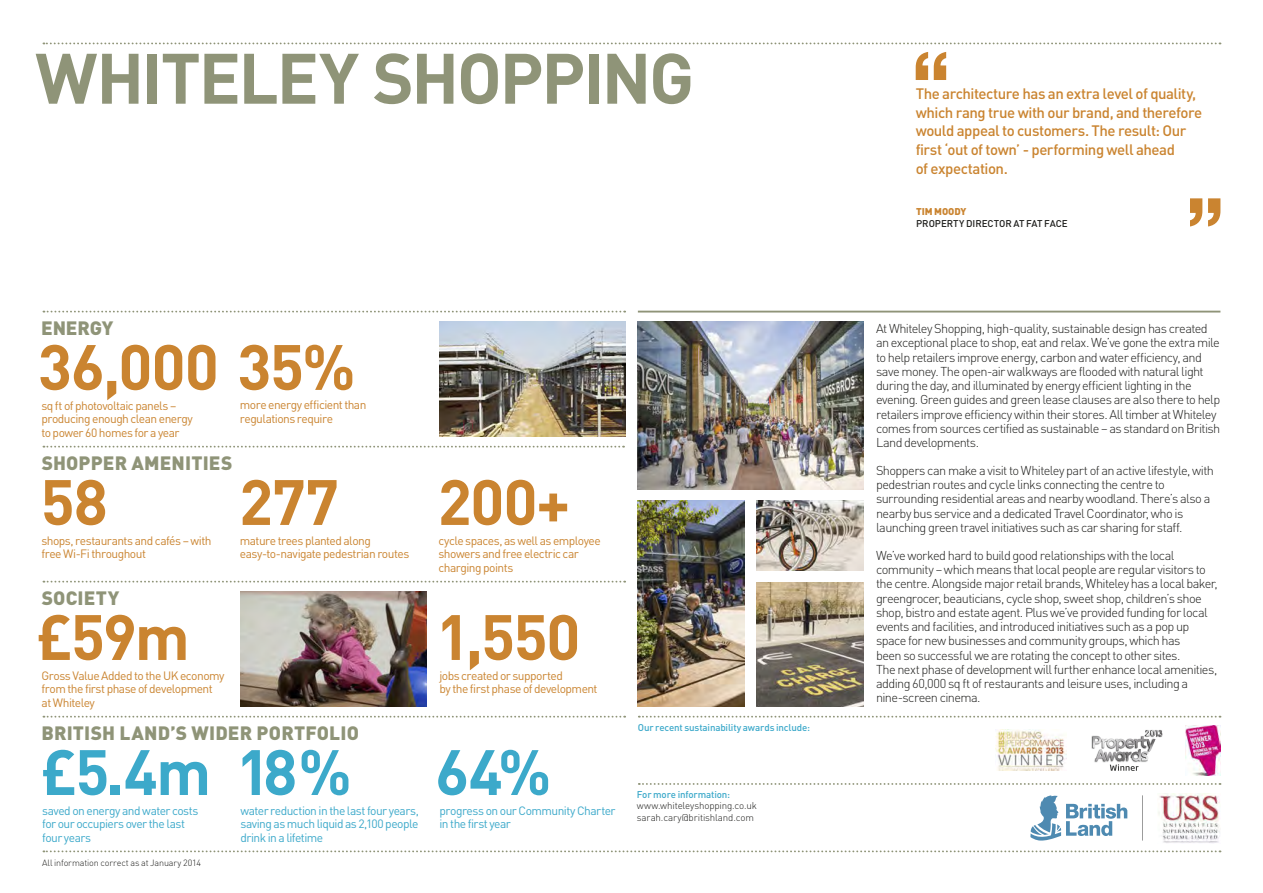
<style>
.page{position:relative;width:1263px;height:893px;background:#fff}
.page>*{position:absolute;margin:0;border:0;box-sizing:border-box;transform-origin:0 0}
.t1{font:700 70.2px "DIN Pro";letter-spacing:-.035em;color:#8f9478}
.t2{font:700 63px "DIN Pro";letter-spacing:-.025em;color:#ca8430}
.t3{font:700 63px "DIN Pro";color:#3ca9ca}
.t4{font:900 19.2px "DIN Pro";letter-spacing:.005em;color:#8f9478}
.t5{font:500 15px/18.8px "DIN Pro";letter-spacing:-.035em;color:#ca8430}
.t6{font:300 12.75px/14.2px "DIN Pro";letter-spacing:-.045em;color:#1e1e1c}
.t7{font:12px/13.5px "DIN Pro";letter-spacing:-.045em;color:#ca8430}
.t8{font:12px/13.5px "DIN Pro";letter-spacing:-.045em;color:#3ca9ca}
.t9{font:500 9.75px "DIN Pro";letter-spacing:-.015em;color:#3ca9ca}
.t10{font:300 9.75px/11.2px "DIN Pro";letter-spacing:-.015em;color:#1e1e1c}
.t11{font:500 9.75px "DIN Pro";letter-spacing:-.005em;color:#1e1e1c}
.t12{font:900 9.75px "DIN Pro";letter-spacing:-.005em;color:#ca8430}
.t13{font:300 9px "DIN Pro";letter-spacing:-.01em;color:#1e1e1c}
</style>
<div class="page">
<hr style="left:638px;top:311px;width:582px;height:2px;background:#8f9478">
<svg style="left:43px;top:43px;width:1177px;height:1px"></svg>
<svg style="left:639px;top:783px;width:581px;height:2px"></svg>
<svg style="left:43px;top:850px;width:1177px;height:2px"></svg>
<svg style="left:43px;top:311px;width:582px;height:2px"></svg>
<svg style="left:43px;top:716px;width:582px;height:2px"></svg>
<svg style="left:43px;top:446px;width:581px;height:2px"></svg>
<svg style="left:43px;top:581px;width:582px;height:2px"></svg>
<svg style="left:916px;top:52px;width:30px;height:28px"></svg>
<svg style="left:1190px;top:198px;width:30px;height:28px"></svg>
<svg style="left:639px;top:716px;width:581px;height:2px"></svg>
<img style="left:638px;top:501px;width:106px;height:206px">
<img style="left:757px;top:583px;width:106px;height:124px">
<img style="left:757px;top:501px;width:106px;height:69px">
<img style="left:638px;top:322px;width:225px;height:167px">
<svg style="left:1030px;top:795px;width:97px;height:45px"></svg>
<hr style="left:1142px;top:795px;width:1px;height:45px;background:#9c9c9c">
<img style="left:439px;top:322px;width:186px;height:114px">
<img style="left:241px;top:592px;width:186px;height:115px">
<img style="left:1091px;top:736px;width:2px;height:13px">
<svg style="left:1093px;top:730px;width:69px;height:41px"></svg>
<img style="left:995px;top:730px;width:72px;height:41px">
<img style="left:1185px;top:725px;width:35px;height:50px">
<img style="left:1158px;top:794px;width:62px;height:49px">
<h1 class="t1" style="left:35px;top:20px;width:661px">WHITELEY SHOPPING</h1>
<h3 class="t4" style="left:41px;top:312px;width:74px">ENERGY</h3>
<h2 class="t2" style="left:38px;top:315px;width:319px">36,000 35%</h2>
<p class="t7" style="left:41px;top:397px;width:153px">sq ft of photovoltaic panels – producing enough clean energy to power 60 homes for a year</p>
<p class="t7" style="left:240px;top:397px;width:128px">more energy efficient than regulations require</p>
<h3 class="t4" style="left:42px;top:447px;width:192px">SHOPPER AMENITIES</h3>
<h2 class="t2" style="left:41px;top:450px;width:69px">58</h2>
<h2 class="t2" style="left:239px;top:450px;width:102px">277</h2>
<h2 class="t2" style="left:438px;top:450px;width:134px">200+</h2>
<p class="t7" style="left:41px;top:532px;width:172px">shops, restaurants and cafés – with free Wi-Fi throughout</p>
<p class="t7" style="left:240px;top:532px;width:171px">mature trees planted along easy-to-navigate pedestrian routes</p>
<p class="t7" style="left:438px;top:532px;width:164px">cycle spaces, as well as employee showers and free electric car charging points</p>
<h3 class="t4" style="left:42px;top:582px;width:79px">SOCIETY</h3>
<h2 class="t2" style="left:36px;top:585px;width:155px">£59m</h2>
<p class="t7" style="left:42px;top:667px;width:184px">Gross Value Added to the UK economy from the first phase of development at Whiteley</p>
<h3 class="t4" style="left:41px;top:717px;width:319px">BRITISH LAND’S WIDER PORTFOLIO</h3>
<h2 class="t3" style="left:41px;top:720px;width:313px">£5.4m 18%</h2>
<p class="t8" style="left:42px;top:802px;width:158px">saved on energy and water costs for our occupiers over the last four years</p>
<p class="t8" style="left:240px;top:802px;width:180px">water reduction in the last four years,</p>
<p class="t8" style="left:240px;top:816px;width:180px">saving as much liquid as 2,100 people drink in a lifetime</p>
<p class="t13" style="left:42px;top:856px;width:160px">All information correct as at January 2014</p>
<h2 class="t2" style="left:436px;top:585px;width:146px">1,550</h2>
<p class="t7" style="left:439px;top:667px;width:160px">jobs created or supported<br>by the first phase of development</p>
<h2 class="t3" style="left:435px;top:720px;width:118px">64%</h2>
<p class="t8" style="left:439px;top:802px;width:177px">progress on our Community Charter in the first year</p>
<p class="t9" style="left:638px;top:719px;width:174px">Our recent sustainability awards include:</p>
<p class="t9" style="left:637px;top:787px;width:95px">For more information:</p>
<p class="t10" style="left:637px;top:799px;width:122px">www.whiteleyshopping.co.uk sarah.cary@britishland.com</p>
<p class="t5" style="left:916px;top:82px;width:288px">The architecture has an extra level of quality, which rang true with our brand, and therefore would appeal to customers. The result: Our first ‘out of town’ - performing well ahead<br>of expectation.</p>
<p class="t12" style="left:916px;top:203px;width:52px">TIM MOODY</p>
<p class="t11" style="left:916px;top:215px;width:153px">PROPERTY DIRECTOR AT FAT FACE</p>
<p class="t6" style="left:876px;top:320px;width:346px">At Whiteley Shopping, high-quality, sustainable design has created an exceptional place to shop, eat and relax. We’ve gone the extra mile to help retailers improve energy, carbon and water efficiency, and save money. The open-air walkways are flooded with natural light during the day, and illuminated by energy efficient lighting in the evening. Green guides and green lease clauses are also there to help retailers improve efficiency within their stores. All timber at Whiteley comes from sources certified as sustainable – as standard on British Land developments.</p>
<p class="t6" style="left:876px;top:462px;width:339px">Shoppers can make a visit to Whiteley part of an active lifestyle, with pedestrian routes and cycle links connecting the centre to surrounding residential areas and nearby woodland. There’s also a nearby bus service and a dedicated Travel Coordinator, who is launching green travel initiatives such as car sharing for staff.</p>
<p class="t6" style="left:876px;top:547px;width:343px">We’ve worked hard to build good relationships with the local community – which means that local people are regular visitors to the centre. Alongside major retail brands, Whiteley has a local baker, greengrocer, beauticians, cycle shop, sweet shop, children’s shoe shop, bistro and estate agent. Plus we’ve provided funding for local events and facilities, and introduced initiatives such as a pop up space for new businesses and community groups, which has<br>been so successful we are rotating the concept to other sites.<br>The next phase of development will further enhance local amenities, adding 60,000 sq ft of restaurants and leisure uses, including a nine-screen cinema.</p>
</div>
